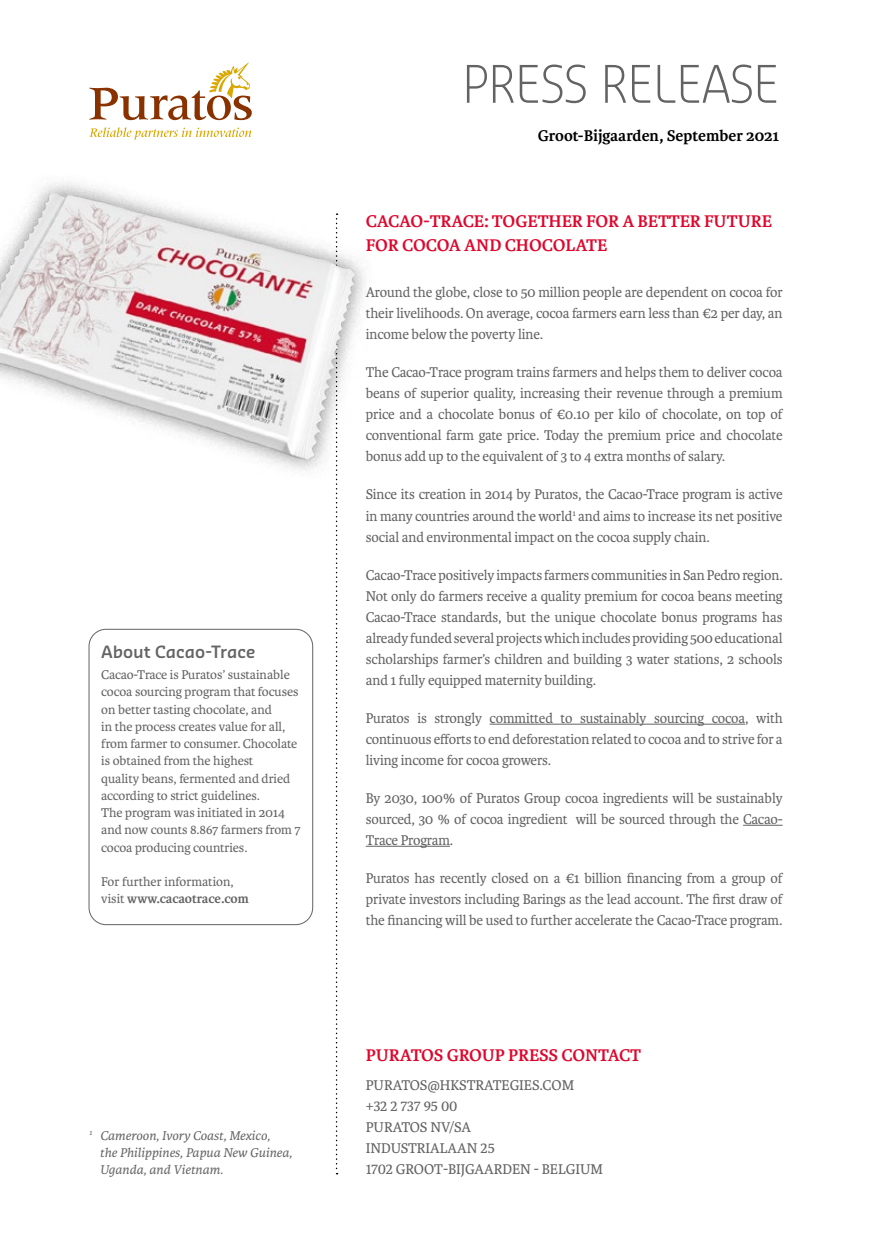
<style>
.page{position:relative;width:872px;height:1234px;background:#fff}
.page>*{position:absolute;margin:0;border:0;box-sizing:border-box;transform-origin:0 0}
.t1{font:300 50.4px "Sansa Con Pro";color:#646363}
.t2{font:700 18px/24px "Karmina";color:#de072d}
.t3{font:700 16.5px "Karmina";color:#000}
.t4{font:600 16.5px "Sansa Pro";color:#646363}
.t5{font:15px/21px "Karmina";letter-spacing:-.01em;color:#646363;text-align:justify}
.t6{font:13.5px/17.2px "Karmina";letter-spacing:-.005em;color:#646363}
.t7{font:italic 13.5px/17.2px "Karmina";color:#646363}
.s1{font-weight:700}
</style>
<div class="page">
<svg style="left:89px;top:62px;width:163px;height:58px"></svg>
<svg style="left:89px;top:127px;width:162px;height:13px"></svg>
<svg style="left:336px;top:516px;width:1px;height:658px"></svg>
<hr style="left:489px;top:723px;width:256px;height:1px;background:#646363">
<hr style="left:743px;top:824px;width:39px;height:1px;background:#646363">
<hr style="left:366px;top:845px;width:84px;height:1px;background:#646363">
<div style="left:89px;top:629px;width:224px;height:295px;border:1px solid #646363;border-radius:17px"></div>
<img style="left:0;top:182px;width:365px;height:331px">
<p class="t4" style="left:101px;top:640px;width:156px">About Cacao-Trace</p>
<p class="t6" style="left:101px;top:666px;width:201px">Cacao-Trace is Puratos’ sustainable cocoa sourcing program that focuses on better tasting chocolate, and<br>in the process creates value for all, from farmer to consumer. Chocolate is obtained from the highest<br>quality beans, fermented and dried according to strict guidelines.<br>The program was initiated in 2014 and now counts 8.867 farmers from 7 cocoa producing countries.</p>
<p class="t6" style="left:101px;top:873px;width:149px">For further information, visit <span class="s1">www.cacaotrace.com</span></p>
<p class="t7" style="left:100px;top:1126px;width:194px;text-indent:-11px"><sup>1</sup> Cameroon, Ivory Coast, Mexico,<br>the Philippines, Papua New Guinea,<br>Uganda, and Vietnam.</p>
<h1 class="t1" style="left:462px;top:51px;width:318px">PRESS RELEASE</h1>
<p class="t3" style="left:538px;top:126px;width:243px">Groot-Bijgaarden, September 2021</p>
<p class="t2" style="left:366px;top:209px;width:407px">CACAO-TRACE: TOGETHER FOR A BETTER FUTURE<br>FOR COCOA AND CHOCOLATE</p>
<p class="t5" style="left:366px;top:282px;width:418px">Around the globe, close to 50 million people are dependent on cocoa for their livelihoods. On average, cocoa farmers earn less than €2 per day, an income below the poverty line.</p>
<p class="t5" style="left:366px;top:362px;width:418px">The Cacao-Trace program trains farmers and helps them to deliver cocoa beans of superior quality, increasing their revenue through a premium price and a chocolate bonus of €0.10 per kilo of chocolate, on top of conventional farm gate price. Today the premium price and chocolate bonus add up to the equivalent of 3 to 4 extra months of salary.</p>
<p class="t5" style="left:366px;top:484px;width:418px">Since its creation in 2014 by Puratos, the Cacao-Trace program is active in many countries around the world<sup>1</sup> and aims to increase its net positive social and environmental impact on the cocoa supply chain.</p>
<p class="t5" style="left:366px;top:564px;width:418px">Cacao-Trace positively impacts farmers communities in San Pedro region.<br>Not only do farmers receive a quality premium for cocoa beans meeting Cacao-Trace standards, but the unique chocolate bonus programs has already funded several projects which includes providing 500 educational scholarships farmer’s children and building 3 water stations, 2 schools and 1 fully equipped maternity building.</p>
<p class="t5" style="left:366px;top:707px;width:418px">Puratos is strongly committed to sustainably sourcing cocoa, with continuous efforts to end deforestation related to cocoa and to strive for a living income for cocoa growers.</p>
<p class="t5" style="left:366px;top:787px;width:418px">By 2030, 100% of Puratos Group cocoa ingredients will be sustainably sourced, 30 % of cocoa ingredient will be sourced through the Cacao-Trace Program.</p>
<p class="t5" style="left:366px;top:867px;width:418px">Puratos has recently closed on a €1 billion financing from a group of private investors including Barings as the lead account. The first draw of the financing will be used to further accelerate the Cacao-Trace program.</p>
<p class="t2" style="left:366px;top:1042px;width:277px">PURATOS GROUP PRESS CONTACT</p>
<p class="t5" style="left:366px;top:1074px;width:239px;text-align:left">PURATOS@HKSTRATEGIES.COM<br>+32 2 737 95 00<br>PURATOS NV/SA<br>INDUSTRIALAAN 25<br>1702 GROOT-BIJGAARDEN - BELGIUM</p>
</div>
